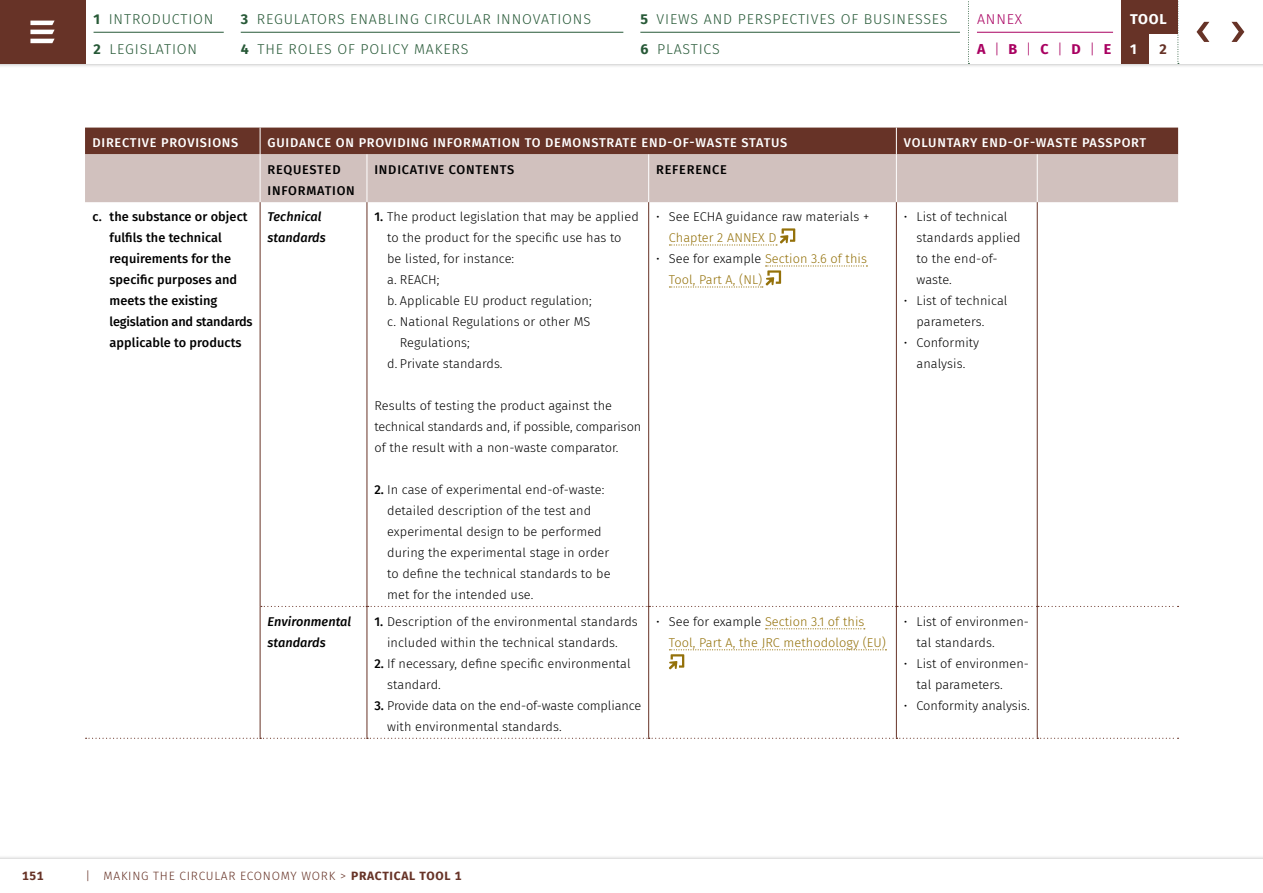
<style>
.page{position:relative;width:1263px;height:893px;background:#fff}
.page>*{position:absolute;margin:0;border:0;box-sizing:border-box;transform-origin:0 0}
.t1{font:300 14.25px/30px "Fira Sans";letter-spacing:.06em;color:#275937}
.t2{font:300 14.25px/30px "Fira Sans";letter-spacing:.06em;color:#a90061}
.t3{font:700 14.25px/30px "Fira Sans";color:#fff}
.t4{font:300 12.75px/21px "Fira Sans";letter-spacing:.005em;color:#000}
.t5{font:500 12.75px/21px "Fira Sans";letter-spacing:.005em;color:#000}
.t6{font:300 12.75px/21px "Fira Sans";letter-spacing:.005em;color:#94710a}
.t7{font:500 12.75px "Fira Sans";letter-spacing:.06em;color:#fff}
.t8{font:500 12.75px/21px "Fira Sans";letter-spacing:.06em;color:#000}
.t9{font:italic 500 12.75px/21px "Fira Sans";letter-spacing:.005em;color:#000}
.t10{font:300 12px "Fira Sans";letter-spacing:.06em;color:#673327}
.t11{font:700 12px "Fira Sans";color:#673327}
.s1{font-weight:700}
.s2{font-weight:300;color:#673327}
.s3{color:#673327}
.s4{font-weight:500}
.s5{color:#000}
</style>
<div class="page">
<div style="left:85px;top:154px;width:1093px;height:48px;background:#d1c1be"></div>
<svg style="left:261px;top:606px;width:917px;height:1px"></svg>
<svg style="left:86px;top:738px;width:1092px;height:1px"></svg>
<hr style="left:260px;top:154px;width:1px;height:48px;background:#fff">
<hr style="left:367px;top:154px;width:1px;height:48px;background:#fff">
<hr style="left:648px;top:154px;width:1px;height:48px;background:#fff">
<hr style="left:896px;top:154px;width:1px;height:48px;background:#fff">
<hr style="left:1037px;top:154px;width:1px;height:48px;background:#fff">
<hr style="left:260px;top:202px;width:1px;height:404px;background:#673327">
<hr style="left:367px;top:202px;width:1px;height:404px;background:#673327">
<hr style="left:648px;top:202px;width:1px;height:404px;background:#673327">
<hr style="left:896px;top:202px;width:1px;height:404px;background:#673327">
<hr style="left:1037px;top:202px;width:1px;height:404px;background:#673327">
<hr style="left:260px;top:606px;width:1px;height:132px;background:#673327">
<hr style="left:367px;top:606px;width:1px;height:132px;background:#673327">
<hr style="left:648px;top:606px;width:1px;height:132px;background:#673327">
<hr style="left:896px;top:606px;width:1px;height:132px;background:#673327">
<hr style="left:1037px;top:606px;width:1px;height:132px;background:#673327">
<div style="left:85px;top:128px;width:1093px;height:26px;background:#673327"></div>
<svg style="left:669px;top:228px;width:126px;height:18px"></svg>
<svg style="left:669px;top:265px;width:198px;height:23px"></svg>
<svg style="left:766px;top:628px;width:99px;height:1px"></svg>
<svg style="left:669px;top:649px;width:217px;height:21px"></svg>
<div style="left:0;top:0;width:1263px;height:68px;background:#000;opacity:.3"></div>
<div style="left:0;top:0;width:1263px;height:64px;background:#fff"></div>
<div style="left:0;top:855px;width:1263px;height:38px;background:#000;opacity:.3"></div>
<div style="left:0;top:859px;width:1263px;height:34px;background:#fff"></div>
<hr style="left:241px;top:32px;width:382px;height:1px;background:#275937">
<hr style="left:640px;top:32px;width:320px;height:1px;background:#275937">
<svg style="left:1177px;top:1px;width:2px;height:63px"></svg>
<svg style="left:968px;top:1px;width:1px;height:63px"></svg>
<hr style="left:94px;top:32px;width:130px;height:1px;background:#275937">
<div style="left:1121px;top:32px;width:27px;height:32px;background:#673327"></div>
<hr style="left:977px;top:32px;width:136px;height:1px;background:#a90061">
<div style="left:1121px;top:0;width:57px;height:33px;background:#673327"></div>
<svg style="left:1231px;top:22px;width:13px;height:20px"></svg>
<svg style="left:1196px;top:22px;width:13px;height:20px"></svg>
<div style="left:0;top:0;width:85px;height:64px;background:#673327"></div>
<svg style="left:30px;top:21px;width:25px;height:22px"></svg>
<p class="t1" style="left:94px;top:4px;width:121px"><span class="s1">1</span> INTRODUCTION<br><span class="s1">2</span> LEGISLATION</p>
<p class="t2" style="left:977px;top:4px;width:136px">ANNEX<br><span class="s1">A</span>|<span class="s1">B</span>|<span class="s1">C</span>|<span class="s1">D</span>|<span class="s1">E</span></p>
<p class="t3" style="left:1130px;top:3px;width:38px">TOOL<br>1<span class="s2">|</span><span class="s3">2</span></p>
<p class="t1" style="left:241px;top:4px;width:352px"><span class="s1">3</span> REGULATORS ENABLING CIRCULAR INNOVATIONS<br><span class="s1">4</span> THE ROLES OF POLICY MAKERS</p>
<p class="t1" style="left:640px;top:4px;width:309px"><span class="s1">5</span> VIEWS AND PERSPECTIVES OF BUSINESSES<br><span class="s1">6</span> PLASTICS</p>
<p class="t7" style="left:93px;top:132px;width:147px">DIRECTIVE PROVISIONS</p>
<p class="t7" style="left:268px;top:132px;width:521px">GUIDANCE ON PROVIDING INFORMATION TO DEMONSTRATE END-OF-WASTE STATUS</p>
<p class="t7" style="left:904px;top:132px;width:244px">VOLUNTARY END-OF-WASTE PASSPORT</p>
<p class="t8" style="left:268px;top:158px;width:89px">REQUESTED<br>INFORMATION</p>
<p class="t8" style="left:374px;top:158px;width:141px">INDICATIVE CONTENTS</p>
<p class="t8" style="left:656px;top:158px;width:72px">REFERENCE</p>
<p class="t5" style="left:110px;top:205px;width:145px;text-indent:-17px">c. the substance or object fulfils the technical requirements for the specific purposes and meets the existing legislation and standards applicable to products</p>
<p class="t9" style="left:268px;top:205px;width:60px">Technical standards</p>
<p class="t4" style="left:374px;top:206px;width:266px"><span class="s4">1.</span> The product legislation that may be applied</p>
<p class="t4" style="left:656px;top:206px;width:215px">• See ECHA guidance raw materials +</p>
<p class="t6" style="left:669px;top:227px;width:109px">Chapter 2 ANNEX D</p>
<p class="t6" style="left:669px;top:248px;width:200px;text-indent:-13px"><span class="s5">• See for example</span> Section 3.6 of this<br>Tool, Part A, (NL)</p>
<p class="t4" style="left:916px;top:206px;width:106px;text-indent:-13px">• List of technical standards applied to the end-of&shy;waste.</p>
<p class="t4" style="left:916px;top:290px;width:92px;text-indent:-13px">• List of technical parameters.</p>
<p class="t4" style="left:904px;top:332px;width:77px;text-align:center">• Conformity analysis.</p>
<p class="t4" style="left:387px;top:227px;width:236px">to the product for the specific use has to</p>
<p class="t4" style="left:387px;top:248px;width:129px">be listed, for instance:</p>
<p class="t4" style="left:387px;top:269px;width:54px">a. REACH;</p>
<p class="t4" style="left:387px;top:290px;width:206px">b. Applicable EU product regulation;</p>
<p class="t4" style="left:387px;top:311px;width:205px">c. National Regulations or other MS</p>
<p class="t4" style="left:400px;top:332px;width:71px">Regulations;</p>
<p class="t4" style="left:387px;top:353px;width:117px">d. Private standards.</p>
<p class="t4" style="left:374px;top:395px;width:268px">Results of testing the product against the technical standards and, if possible, comparison of the result with a non-waste comparator.</p>
<p class="t4" style="left:387px;top:479px;width:225px;text-indent:-13px"><span class="s4">2.</span> In case of experimental end-of-waste: detailed description of the test and experimental design to be performed during the experimental stage in order to define the technical standards to be met for the intended use.</p>
<p class="t9" style="left:268px;top:610px;width:85px">Environmental standards</p>
<p class="t4" style="left:374px;top:611px;width:265px;text-align:center"><span class="s4">1.</span> Description of the environmental standards included within the technical standards.</p>
<p class="t4" style="left:387px;top:653px;width:245px;text-indent:-13px"><span class="s4">2.</span> If necessary, define specific environmental standard.</p>
<p class="t4" style="left:387px;top:695px;width:256px;text-indent:-13px"><span class="s4">3.</span> Provide data on the end-of-waste compliance with environmental standards.</p>
<p class="t6" style="left:669px;top:611px;width:219px;text-indent:-13px"><span class="s5">• See for example</span> Section 3.1 of this<br>Tool, Part A, the JRC methodology (EU)</p>
<p class="t4" style="left:916px;top:611px;width:114px;text-indent:-13px">• List of environmen&shy;tal standards.</p>
<p class="t4" style="left:916px;top:653px;width:114px;text-indent:-13px">• List of environmen&shy;tal parameters.</p>
<p class="t4" style="left:904px;top:695px;width:127px">• Conformity analysis.</p>
<p class="t11" style="left:22px;top:866px;width:23px">151</p>
<p class="t10" style="left:85px;top:867px;width:377px">| MAKING THE CIRCULAR ECONOMY WORK &gt; <span class="s1">PRACTICAL TOOL 1</span></p>
</div>
